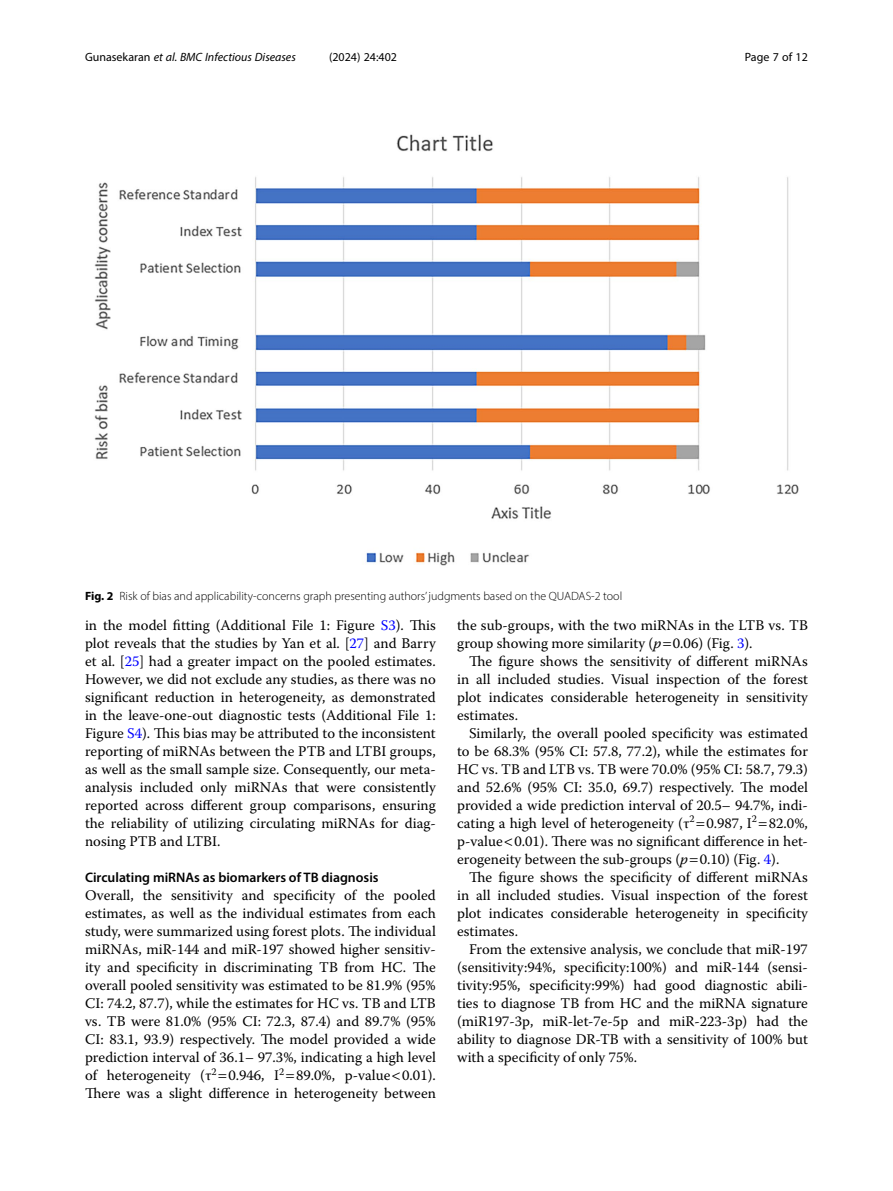
<style>
.page{position:relative;width:893px;height:1191px;background:#fff}
.page>*{position:absolute;margin:0;border:0;box-sizing:border-box;transform-origin:0 0}
.Body_Text{font:14.7px/18px "Warnock Pro";color:#000;text-align:justify}
.Body_Text_Indent{font:14.7px/18px "Warnock Pro";color:#000;text-align:justify}
.Head_2{font:600 13.8px "Myriad Pro";color:#000}
.Figure_Caption{font:300 12px "Myriad Pro";color:#000}
.t1{font:italic 12px "Myriad Pro";color:#000}
.t2{font:12px "Myriad Pro";color:#000}
.s1{font-style:normal}
.s2{font-weight:700}
.s3{color:#00f}
.s4{font-style:italic}
</style>
<div class="page">
<img style="left:94px;top:134px;width:705px;height:432px">
<p class="t1" style="left:85px;top:50px;width:212px"><span class="s1">Gunasekaran</span> et al. BMC Infectious Diseases</p>
<p class="t2" style="left:329px;top:50px;width:70px">(2024) 24:402</p>
<p class="t2" style="left:745px;top:50px;width:65px">Page 7 of 12</p>
<p class="Figure_Caption" style="left:85px;top:589px;width:539px"><span class="s2">Fig. 2</span> Risk of bias and applicability-concerns graph presenting authors’ judgments based on the QUADAS-2 tool</p>
<p class="Body_Text" style="left:85px;top:616px;width:352px">in the model fitting (Additional File 1: Figure <span class="s3">S3</span>). This plot reveals that the studies by Yan et al. [<span class="s3">27</span>] and Barry et al. [<span class="s3">25</span>] had a greater impact on the pooled estimates.<br>However, we did not exclude any studies, as there was no significant reduction in heterogeneity, as demonstrated in the leave-one-out diagnostic tests (Additional File 1:<br>Figure <span class="s3">S4</span>). This bias may be attributed to the inconsistent reporting of miRNAs between the PTB and LTBI groups, as well as the small sample size. Consequently, our meta&shy;analysis included only miRNAs that were consistently reported across different group comparisons, ensuring the reliability of utilizing circulating miRNAs for diag&shy;nosing PTB and LTBI.</p>
<p class="Head_2" style="left:85px;top:869px;width:295px">Circulating miRNAs as biomarkers of TB diagnosis</p>
<p class="Body_Text" style="left:85px;top:886px;width:352px">Overall, the sensitivity and specificity of the pooled estimates, as well as the individual estimates from each study, were summarized using forest plots. The individual miRNAs, miR-144 and miR-197 showed higher sensitiv&shy;ity and specificity in discriminating TB from HC. The overall pooled sensitivity was estimated to be 81.9% (95% CI: 74.2, 87.7), while the estimates for HC vs. TB and LTB vs. TB were 81.0% (95% CI: 72.3, 87.4) and 89.7% (95% CI: 83.1, 93.9) respectively. The model provided a wide prediction interval of 36.1– 97.3%, indicating a high level of heterogeneity (τ<sup>2</sup> 0.946, I<sup>2</sup> 89.0%, p-value 0.01).<br>There was a slight difference in heterogeneity between</p>
<p class="Body_Text" style="left:457px;top:616px;width:352px">the sub-groups, with the two miRNAs in the LTB vs. TB group showing more similarity (<span class="s4">p</span> 0.06) (Fig. <span class="s3">3</span>).</p>
<p class="Body_Text_Indent" style="left:457px;top:652px;width:352px;text-indent:12px">The figure shows the sensitivity of different miRNAs in all included studies. Visual inspection of the forest plot indicates considerable heterogeneity in sensitivity estimates.</p>
<p class="Body_Text_Indent" style="left:457px;top:724px;width:352px;text-indent:12px">Similarly, the overall pooled specificity was estimated to be 68.3% (95% CI: 57.8, 77.2), while the estimates for HC vs. TB and LTB vs. TB were 70.0% (95% CI: 58.7, 79.3) and 52.6% (95% CI: 35.0, 69.7) respectively. The model provided a wide prediction interval of 20.5– 94.7%, indi&shy;cating a high level of heterogeneity (τ<sup>2</sup> 0.987, I<sup>2</sup> 82.0%, p-value 0.01). There was no significant difference in het&shy;erogeneity between the sub-groups (<span class="s4">p</span> 0.10) (Fig. <span class="s3">4</span>).</p>
<p class="Body_Text_Indent" style="left:457px;top:868px;width:352px;text-indent:12px">The figure shows the specificity of different miRNAs in all included studies. Visual inspection of the forest plot indicates considerable heterogeneity in specificity estimates.</p>
<p class="Body_Text_Indent" style="left:457px;top:940px;width:352px;text-indent:12px">From the extensive analysis, we conclude that miR-197 (sensitivity:94%, specificity:100%) and miR-144 (sensi&shy;tivity:95%, specificity:99%) had good diagnostic abili&shy;ties to diagnose TB from HC and the miRNA signature (miR197-3p, miR-let-7e-5p and miR-223-3p) had the ability to diagnose DR-TB with a sensitivity of 100% but with a specificity of only 75%.</p>
</div>
